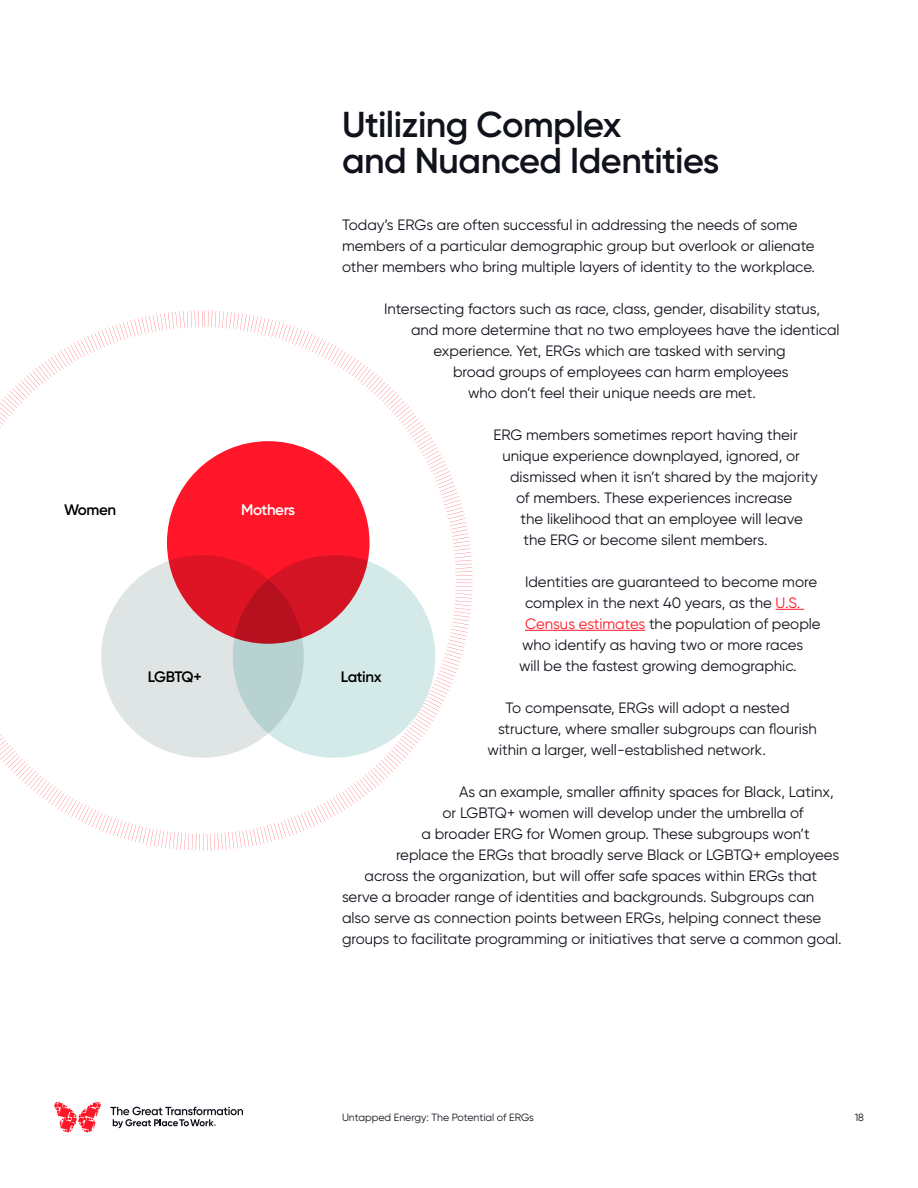
<style>
.page{position:relative;width:918px;height:1188px;background:#fff}
.page>*{position:absolute;margin:0;border:0;box-sizing:border-box;transform-origin:0 0}
.t1{font:600 36px/36px "Gilroy";letter-spacing:-.015em;color:#11131c}
.t2{font:600 15.15px "Gilroy";letter-spacing:-.025em;color:#000}
.t3{font:600 15.15px "Gilroy";letter-spacing:-.03em;color:#fff}
.t4{font:15px/21px "Gilroy";color:#11131c}
.t5{font:10.5px "Gilroy";color:#11131c}
.s1{color:#ff1628}
</style>
<div class="page">
<svg style="left:54px;top:1102px;width:47px;height:31px"></svg>
<svg style="left:110px;top:1107px;width:133px;height:21px"></svg>
<svg style="left:776px;top:609px;width:28px;height:1px"></svg>
<hr style="left:525px;top:630px;width:120px;height:1px;background:#ff1628">
<svg style="left:0;top:310px;width:472px;height:541px"></svg>
<p class="t2" style="left:64px;top:501px;width:54px">Women</p>
<p class="t3" style="left:241px;top:501px;width:56px">Mothers</p>
<p class="t2" style="left:148px;top:667px;width:55px">LGBTQ+</p>
<h1 class="t1" style="left:342px;top:106px;width:379px">Utilizing Complex<br>and Nuanced Identities</h1>
<p class="t4" style="left:342px;top:214px;width:475px">Today’s ERGs are often successful in addressing the needs of some members of a particular demographic group but overlook or alienate other members who bring multiple layers of identity to the workplace.</p>
<p class="t4" style="left:384px;top:298px;width:438px">Intersecting factors such as race, class, gender, disability status,</p>
<p class="t4" style="left:411px;top:319px;width:430px">and more determine that no two employees have the identical</p>
<p class="t4" style="left:434px;top:340px;width:354px">experience. Yet, ERGs which are tasked with serving</p>
<p class="t4" style="left:453px;top:361px;width:337px">broad groups of employees can harm employees</p>
<p class="t4" style="left:468px;top:382px;width:289px">who don’t feel their unique needs are met.</p>
<p class="t4" style="left:494px;top:424px;width:306px">ERG members sometimes report having their</p>
<p class="t4" style="left:502px;top:445px;width:299px">unique experience downplayed, ignored, or</p>
<p class="t4" style="left:510px;top:466px;width:309px">dismissed when it isn’t shared by the majority</p>
<p class="t4" style="left:516px;top:487px;width:278px">of members. These experiences increase</p>
<p class="t4" style="left:520px;top:508px;width:284px">the likelihood that an employee will leave</p>
<p class="t4" style="left:524px;top:529px;width:246px">the ERG or become silent members.</p>
<p class="t4" style="left:525px;top:571px;width:294px">Identities are guaranteed to become more</p>
<p class="t4" style="left:525px;top:592px;width:277px">complex in the next 40 years, as the <span class="s1">U.S.</span></p>
<p class="t4" style="left:525px;top:613px;width:297px"><span class="s1">Census estimates</span> the population of people</p>
<p class="t4" style="left:522px;top:634px;width:283px">who identify as having two or more races</p>
<p class="t4" style="left:519px;top:655px;width:279px">will be the fastest growing demographic.</p>
<p class="t4" style="left:506px;top:697px;width:286px">To compensate, ERGs will adopt a nested</p>
<p class="t4" style="left:498px;top:718px;width:321px">structure, where smaller subgroups can flourish</p>
<p class="t4" style="left:488px;top:739px;width:280px">within a larger, well-established network.</p>
<p class="t4" style="left:459px;top:781px;width:376px">As an example, smaller affinity spaces for Black, Latinx,</p>
<p class="t4" style="left:442px;top:802px;width:363px">or LGBTQ+ women will develop under the umbrella of</p>
<p class="t4" style="left:422px;top:823px;width:390px">a broader ERG for Women group. These subgroups won’t</p>
<p class="t4" style="left:396px;top:844px;width:445px">replace the ERGs that broadly serve Black or LGBTQ+ employees</p>
<p class="t4" style="left:364px;top:865px;width:454px">across the organization, but will offer safe spaces within ERGs that</p>
<p class="t4" style="left:342px;top:886px;width:474px">serve a broader range of identities and backgrounds. Subgroups can</p>
<p class="t4" style="left:342px;top:907px;width:481px">also serve as connection points between ERGs, helping connect these</p>
<p class="t4" style="left:342px;top:928px;width:501px">groups to facilitate programming or initiatives that serve a common goal.</p>
<p class="t2" style="left:341px;top:667px;width:42px">Latinx</p>
<p class="t5" style="left:342px;top:1111px;width:194px">Untapped Energy: The Potential of ERGs</p>
<p class="t5" style="left:855px;top:1111px;width:11px">18</p>
</div>
